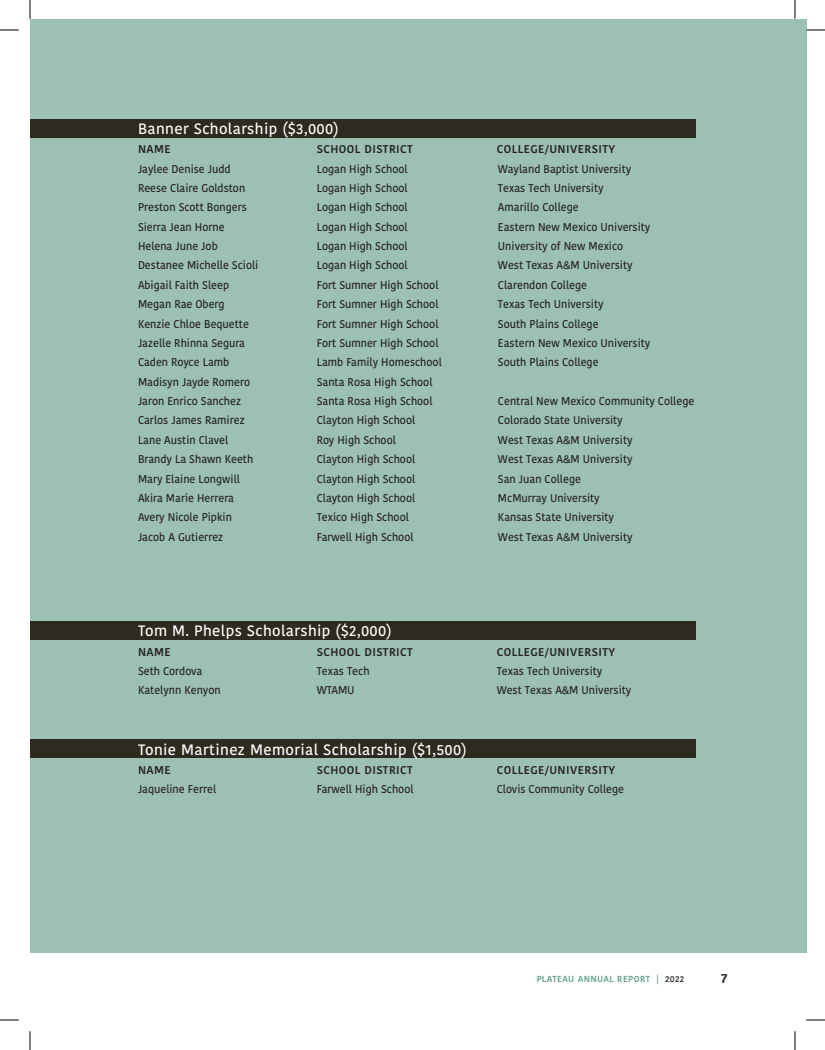
<style>
.page{position:relative;width:825px;height:1050px;background:#fff}
.page>*{position:absolute;margin:0;border:0;box-sizing:border-box;transform-origin:0 0}
.t1{font:500 15px "Kohinoor Bangla";letter-spacing:.025em;color:#fff}
.t2{font:700 13.75px "Kohinoor Bangla";color:#231f20}
.t3{font:500 11.25px "Kohinoor Bangla";color:#231f20;scale:.95 1}
.t4{font:600 11.25px "Kohinoor Bangla";letter-spacing:.04em;color:#231f20}
.t5{font:600 8.75px "Kohinoor Bangla";letter-spacing:.05em;color:#4d917a}
.s1{color:#231f20}
</style>
<div class="page">
<div style="left:30px;top:19px;width:776px;height:933px;background:#9dc0b4"></div>
<div style="left:30px;top:119px;width:666px;height:19px;background:#2f2a20"></div>
<div style="left:30px;top:621px;width:666px;height:19px;background:#2f2a20"></div>
<div style="left:30px;top:739px;width:666px;height:19px;background:#2f2a20"></div>
<svg style="left:0;top:29px;width:19px;height:2px"></svg>
<svg style="left:806px;top:29px;width:19px;height:2px"></svg>
<svg style="left:0;top:1019px;width:19px;height:2px"></svg>
<svg style="left:806px;top:1019px;width:19px;height:2px"></svg>
<svg style="left:29px;top:0;width:2px;height:19px"></svg>
<svg style="left:29px;top:1031px;width:2px;height:19px"></svg>
<svg style="left:794px;top:0;width:2px;height:19px"></svg>
<svg style="left:794px;top:1031px;width:2px;height:19px"></svg>
<p class="t1" style="left:138px;top:117px;width:202px">Banner Scholarship ($3,000)</p>
<p class="t4" style="left:138px;top:140px;width:34px">NAME</p>
<p class="t4" style="left:317px;top:140px;width:98px">SCHOOL DISTRICT</p>
<p class="t4" style="left:497px;top:140px;width:120px">COLLEGE/UNIVERSITY</p>
<p class="t3" style="left:138px;top:160px;width:99px">Jaylee Denise Judd</p>
<p class="t3" style="left:317px;top:160px;width:97px">Logan High School</p>
<p class="t3" style="left:498px;top:160px;width:142px">Wayland Baptist University</p>
<p class="t3" style="left:138px;top:179px;width:114px">Reese Claire Goldston</p>
<p class="t3" style="left:317px;top:179px;width:97px">Logan High School</p>
<p class="t3" style="left:498px;top:179px;width:113px">Texas Tech University</p>
<p class="t3" style="left:138px;top:198px;width:116px">Preston Scott Bongers</p>
<p class="t3" style="left:317px;top:198px;width:97px">Logan High School</p>
<p class="t3" style="left:498px;top:198px;width:86px">Amarillo College</p>
<p class="t3" style="left:138px;top:218px;width:93px">Sierra Jean Horne</p>
<p class="t3" style="left:317px;top:218px;width:97px">Logan High School</p>
<p class="t3" style="left:498px;top:218px;width:162px">Eastern New Mexico University</p>
<p class="t3" style="left:138px;top:237px;width:85px">Helena June Job</p>
<p class="t3" style="left:317px;top:237px;width:97px">Logan High School</p>
<p class="t3" style="left:498px;top:237px;width:133px">University of New Mexico</p>
<p class="t3" style="left:138px;top:256px;width:128px">Destanee Michelle Scioli</p>
<p class="t3" style="left:317px;top:256px;width:97px">Logan High School</p>
<p class="t3" style="left:498px;top:256px;width:143px">West Texas A&amp;M University</p>
<p class="t3" style="left:138px;top:276px;width:97px">Abigail Faith Sleep</p>
<p class="t3" style="left:317px;top:276px;width:130px">Fort Sumner High School</p>
<p class="t3" style="left:498px;top:276px;width:95px">Clarendon College</p>
<p class="t3" style="left:138px;top:295px;width:93px">Megan Rae Oberg</p>
<p class="t3" style="left:317px;top:295px;width:130px">Fort Sumner High School</p>
<p class="t3" style="left:498px;top:295px;width:113px">Texas Tech University</p>
<p class="t3" style="left:138px;top:315px;width:118px">Kenzie Chloe Bequette</p>
<p class="t3" style="left:317px;top:315px;width:130px">Fort Sumner High School</p>
<p class="t3" style="left:498px;top:315px;width:107px">South Plains College</p>
<p class="t3" style="left:138px;top:334px;width:114px">Jazelle Rhinna Segura</p>
<p class="t3" style="left:317px;top:334px;width:130px">Fort Sumner High School</p>
<p class="t3" style="left:498px;top:334px;width:162px">Eastern New Mexico University</p>
<p class="t3" style="left:138px;top:353px;width:98px">Caden Royce Lamb</p>
<p class="t3" style="left:317px;top:353px;width:133px">Lamb Family Homeschool</p>
<p class="t3" style="left:498px;top:353px;width:107px">South Plains College</p>
<p class="t3" style="left:138px;top:373px;width:120px">Madisyn Jayde Romero</p>
<p class="t3" style="left:317px;top:373px;width:123px">Santa Rosa High School</p>
<p class="t3" style="left:138px;top:392px;width:110px">Jaron Enrico Sanchez</p>
<p class="t3" style="left:317px;top:392px;width:123px">Santa Rosa High School</p>
<p class="t3" style="left:498px;top:392px;width:208px">Central New Mexico Community College</p>
<p class="t3" style="left:138px;top:411px;width:114px">Carlos James Ramirez</p>
<p class="t3" style="left:317px;top:411px;width:105px">Clayton High School</p>
<p class="t3" style="left:498px;top:411px;width:133px">Colorado State University</p>
<p class="t3" style="left:138px;top:431px;width:97px">Lane Austin Clavel</p>
<p class="t3" style="left:317px;top:431px;width:85px">Roy High School</p>
<p class="t3" style="left:498px;top:431px;width:143px">West Texas A&amp;M University</p>
<p class="t3" style="left:138px;top:450px;width:123px">Brandy La Shawn Keeth</p>
<p class="t3" style="left:317px;top:450px;width:105px">Clayton High School</p>
<p class="t3" style="left:498px;top:450px;width:143px">West Texas A&amp;M University</p>
<p class="t3" style="left:138px;top:470px;width:109px">Mary Elaine Longwill</p>
<p class="t3" style="left:317px;top:470px;width:105px">Clayton High School</p>
<p class="t3" style="left:498px;top:470px;width:89px">San Juan College</p>
<p class="t3" style="left:138px;top:489px;width:103px">Akira Marie Herrera</p>
<p class="t3" style="left:317px;top:489px;width:105px">Clayton High School</p>
<p class="t3" style="left:498px;top:489px;width:109px">McMurray University</p>
<p class="t3" style="left:138px;top:508px;width:100px">Avery Nicole Pipkin</p>
<p class="t3" style="left:317px;top:508px;width:99px">Texico High School</p>
<p class="t3" style="left:498px;top:508px;width:124px">Kansas State University</p>
<p class="t3" style="left:138px;top:528px;width:91px">Jacob A Gutierrez</p>
<p class="t3" style="left:317px;top:528px;width:103px">Farwell High School</p>
<p class="t3" style="left:498px;top:528px;width:143px">West Texas A&amp;M University</p>
<p class="t1" style="left:138px;top:619px;width:255px">Tom M. Phelps Scholarship ($2,000)</p>
<p class="t4" style="left:138px;top:642px;width:34px">NAME</p>
<p class="t4" style="left:317px;top:642px;width:98px">SCHOOL DISTRICT</p>
<p class="t4" style="left:497px;top:642px;width:120px">COLLEGE/UNIVERSITY</p>
<p class="t3" style="left:138px;top:662px;width:69px">Seth Cordova</p>
<p class="t3" style="left:317px;top:662px;width:57px">Texas Tech</p>
<p class="t3" style="left:497px;top:662px;width:113px">Texas Tech University</p>
<p class="t3" style="left:138px;top:681px;width:89px">Katelynn Kenyon</p>
<p class="t3" style="left:317px;top:681px;width:41px">WTAMU</p>
<p class="t3" style="left:497px;top:681px;width:143px">West Texas A&amp;M University</p>
<p class="t1" style="left:138px;top:737px;width:330px">Tonie Martinez Memorial Scholarship ($1,500)</p>
<p class="t4" style="left:138px;top:761px;width:34px">NAME</p>
<p class="t4" style="left:317px;top:761px;width:98px">SCHOOL DISTRICT</p>
<p class="t4" style="left:497px;top:761px;width:120px">COLLEGE/UNIVERSITY</p>
<p class="t3" style="left:138px;top:781px;width:84px">Jaqueline Ferrel</p>
<p class="t3" style="left:317px;top:781px;width:103px">Farwell High School</p>
<p class="t3" style="left:497px;top:781px;width:136px">Clovis Community College</p>
<p class="t5" style="left:536px;top:971px;width:149px">PLATEAU ANNUAL REPORT | <span class="s1">2022</span></p>
<p class="t2" style="left:721px;top:966px;width:8px">7</p>
</div>
